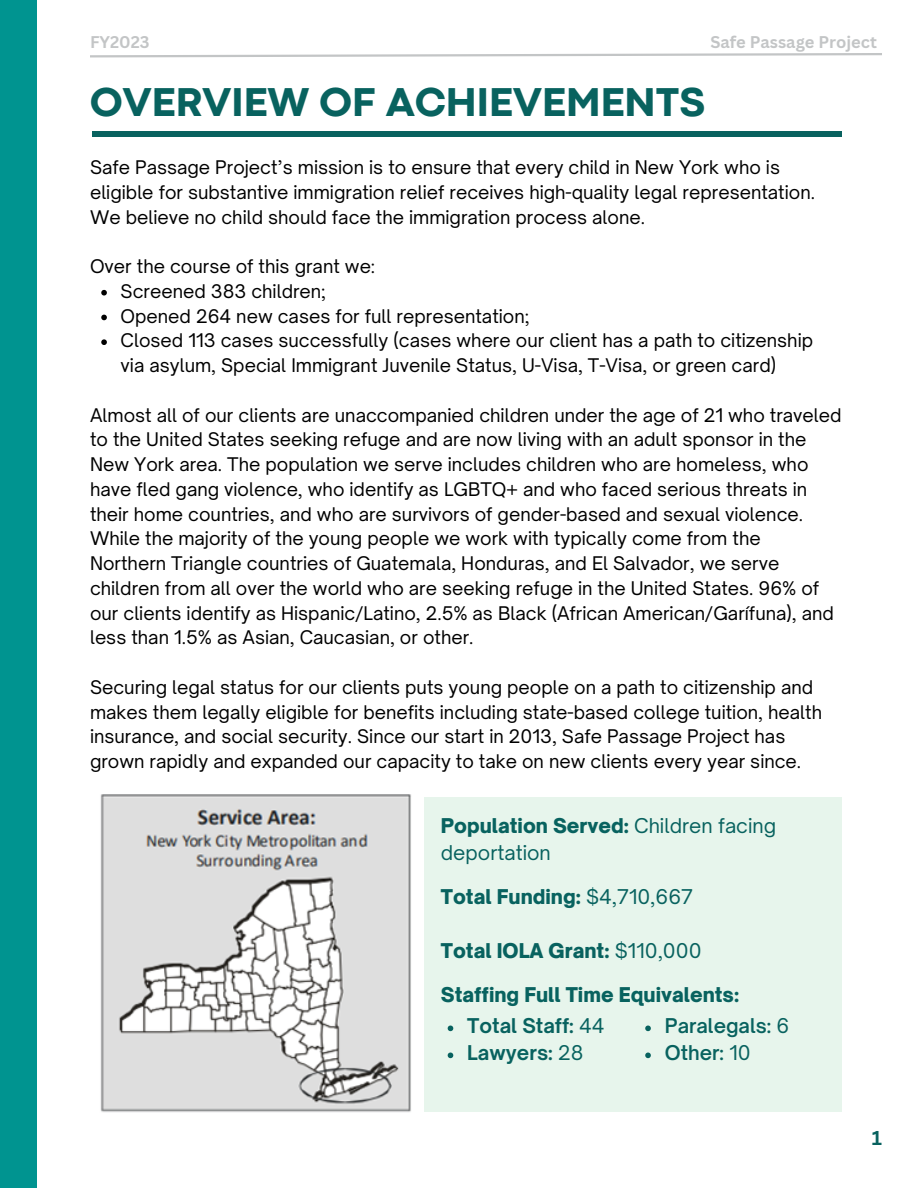
<style>
.page{position:relative;width:918px;height:1188px;background:#fff}
.page>*{position:absolute;margin:0;border:0;box-sizing:border-box;transform-origin:0 0}
.t1{font:800 42px "Codec Pro";color:#08625f}
.t2{font:900 19.5px "Open Sauce One";color:#08625f}
.t3{font:19.5px/27px "Open Sauce One";color:#08625f}
.t4{font:700 19.5px "Open Sauce One";color:#08625f}
.t5{font:600 19.5px "Open Sauce One";color:#08625f}
.t6{font:700 19.5px "Canva Sans";color:#08625f}
.t7{font:18px/24.8px "Open Sauce One";color:#000}
.t8{font:700 16.5px "Canva Sans";color:#c3c5c6}
.s1{font-weight:900}
.s2{font-weight:400}
</style>
<div class="page">
<div style="left:0;top:0;width:37px;height:1188px;background:#009490"></div>
<div style="left:92px;top:131px;width:750px;height:5px;background:#08625f"></div>
<svg style="left:90px;top:53px;width:792px;height:5px"></svg>
<div style="left:425px;top:797px;width:417px;height:315px;background:#e7f5ec"></div>
<img style="left:100px;top:794px;width:311px;height:318px">
<svg style="left:101px;top:290px;width:6px;height:6px"></svg>
<svg style="left:101px;top:315px;width:6px;height:5px"></svg>
<svg style="left:101px;top:339px;width:6px;height:6px"></svg>
<svg style="left:645px;top:1026px;width:6px;height:5px"></svg>
<svg style="left:645px;top:1053px;width:6px;height:5px"></svg>
<svg style="left:448px;top:1026px;width:5px;height:5px"></svg>
<svg style="left:448px;top:1053px;width:5px;height:5px"></svg>
<p class="t8" style="left:90px;top:31px;width:61px">FY2023</p>
<p class="t8" style="left:710px;top:31px;width:168px">Safe Passage Project</p>
<p class="t1" style="left:90px;top:87px;width:617px">OVERVIEW OF ACHIEVEMENTS</p>
<p class="t7" style="left:90px;top:155px;width:727px">Safe Passage Project’s mission is to ensure that every child in New York who is eligible for substantive immigration relief receives high-quality legal representation.<br>We believe no child should face the immigration process alone.</p>
<p class="t7" style="left:90px;top:254px;width:286px">Over the course of this grant we:</p>
<p class="t7" style="left:121px;top:279px;width:207px">Screened 383 children;</p>
<p class="t7" style="left:121px;top:303px;width:411px">Opened 264 new cases for full representation;</p>
<p class="t7" style="left:121px;top:328px;width:694px">Closed 113 cases successfully (cases where our client has a path to citizenship via asylum, Special Immigrant Juvenile Status, U-Visa, T-Visa, or green card)</p>
<p class="t7" style="left:90px;top:402px;width:753px">Almost all of our clients are unaccompanied children under the age of 21 who traveled to the United States seeking refuge and are now living with an adult sponsor in the New York area. The population we serve includes children who are homeless, who have fled gang violence, who identify as LGBTQ+ and who faced serious threats in their home countries, and who are survivors of gender-based and sexual violence.<br>While the majority of the young people we work with typically come from the<br>Northern Triangle countries of Guatemala, Honduras, and El Salvador, we serve children from all over the world who are seeking refuge in the United States. 96% of our clients identify as Hispanic/Latino, 2.5% as Black (African American/Garífuna), and less than 1.5% as Asian, Caucasian, or other.</p>
<p class="t7" style="left:90px;top:675px;width:734px">Securing legal status for our clients puts young people on a path to citizenship and makes them legally eligible for benefits including state-based college tuition, health insurance, and social security. Since our start in 2013, Safe Passage Project has grown rapidly and expanded our capacity to take on new clients every year since.</p>
<p class="t3" style="left:441px;top:812px;width:337px"><span class="s1">Population Served:</span> Children facing deportation</p>
<p class="t2" style="left:441px;top:884px;width:254px">Total Funding: <span class="s2">$4,710,667</span></p>
<p class="t2" style="left:441px;top:938px;width:262px">Total IOLA Grant: <span class="s2">$110,000</span></p>
<p class="t2" style="left:441px;top:982px;width:300px">Staffing Full Time Equivalents:</p>
<p class="t5" style="left:665px;top:1014px;width:126px">Paralegals: <span class="s2">6</span></p>
<p class="t5" style="left:665px;top:1041px;width:87px">Other: <span class="s2">10</span></p>
<p class="t4" style="left:467px;top:1014px;width:139px">Total Staff: <span class="s2">44</span></p>
<p class="t4" style="left:467px;top:1041px;width:118px">Lawyers: <span class="s2">28</span></p>
<p class="t6" style="left:872px;top:1124px;width:12px">1</p>
</div>
